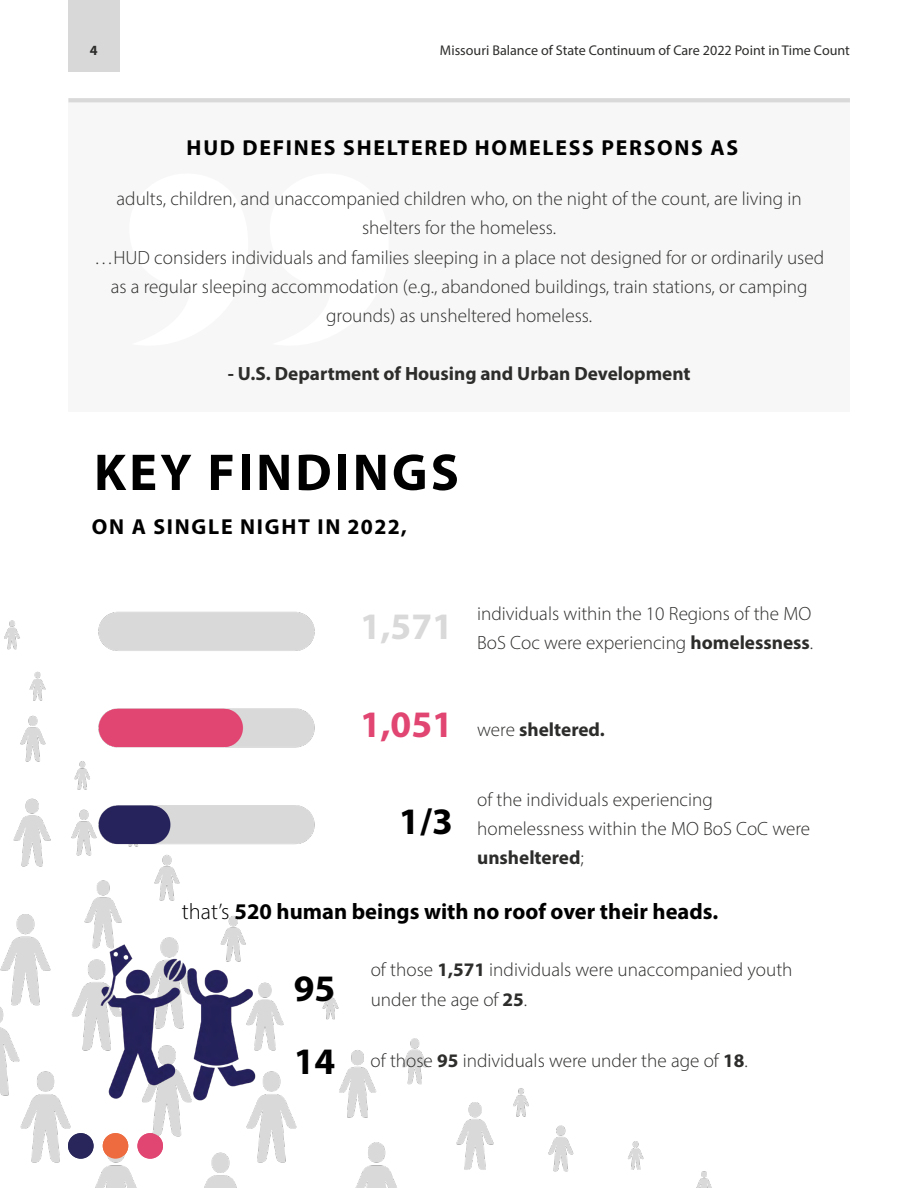
<style>
.page{position:relative;width:918px;height:1188px;background:#fff}
.page>*{position:absolute;margin:0;border:0;box-sizing:border-box;transform-origin:0 0}
.t1{font:700 52.2px "Myriad Pro";letter-spacing:.06em;color:#000}
.t2{font:700 37.5px "Myriad Pro";color:#000}
.t3{font:700 37.5px "Myriad Pro";color:#d9d9d9}
.t4{font:700 37.5px "Myriad Pro";color:#e14571}
.t5{font:700 22.5px "Myriad Pro";color:#000}
.t6{font:700 21.75px "Myriad Pro";letter-spacing:.08em;color:#000}
.t7{font:300 19.2px/29.2px "Myriad Pro";color:#2d2d2c}
.t8{font:700 19.2px "Myriad Pro";color:#2d2d2c}
.t9{font:14.1px "Myriad Pro";color:#2d2d2c}
.t10{font:700 14.1px "Myriad Pro";color:#2d2d2c}
.s1{font-weight:700}
.s2{font-weight:300}
</style>
<div class="page">
<div style="left:68px;top:0;width:51px;height:71px;background:#d8d8d8"></div>
<img style="left:0;top:620px;width:712px;height:568px">
<div style="left:68px;top:98px;width:782px;height:313px;background:#f7f7f7"></div>
<img style="left:73px;top:611px;width:267px;height:251px">
<img style="left:73px;top:942px;width:221px;height:161px">
<div style="left:68px;top:1133px;width:26px;height:26px;background:#28265a;border-radius:50%"></div>
<div style="left:103px;top:1133px;width:25px;height:26px;background:#ed6b3f;border-radius:50%"></div>
<div style="left:137px;top:1133px;width:26px;height:26px;background:#e14672;border-radius:50%"></div>
<p class="t10" style="left:90px;top:41px;width:9px">4</p>
<p class="t9" style="left:440px;top:42px;width:412px">Missouri Balance of State Continuum of Care 2022 Point in Time Count</p>
<p class="t6" style="left:187px;top:133px;width:553px">HUD DEFINES SHELTERED HOMELESS PERSONS AS</p>
<p class="t7" style="left:94px;top:184px;width:731px;text-align:center">adults, children, and unaccompanied children who, on the night of the count, are living in shelters for the homeless.<br>…HUD considers individuals and families sleeping in a place not designed for or ordinarily used as a regular sleeping accommodation (e.g., abandoned buildings, train stations, or camping grounds) as unsheltered homeless.</p>
<p class="t8" style="left:228px;top:361px;width:464px">- U.S. Department of Housing and Urban Development</p>
<h1 class="t1" style="left:94px;top:438px;width:366px">KEY FINDINGS</h1>
<p class="t6" style="left:92px;top:513px;width:316px">ON A SINGLE NIGHT IN 2022,</p>
<h2 class="t3" style="left:360px;top:602px;width:94px">1,571</h2>
<h2 class="t4" style="left:360px;top:700px;width:94px">1,051</h2>
<h2 class="t2" style="left:399px;top:797px;width:56px">1/3</h2>
<p class="t7" style="left:477px;top:598px;width:338px">individuals within the 10 Regions of the MO<br>BoS Coc were experiencing <span class="s1">homelessness</span>.</p>
<p class="t8" style="left:477px;top:717px;width:129px"><span class="s2">were</span> sheltered.</p>
<p class="t7" style="left:477px;top:785px;width:335px">of the individuals experiencing homelessness within the MO BoS CoC were <span class="s1">unsheltered</span>;</p>
<p class="t5" style="left:182px;top:897px;width:538px"><span class="s2">that’s</span> 520 human beings with no roof over their heads.</p>
<h2 class="t2" style="left:294px;top:964px;width:43px">95</h2>
<h2 class="t2" style="left:294px;top:1037px;width:43px">14</h2>
<p class="t7" style="left:371px;top:955px;width:423px">of those <span class="s1">1,571</span> individuals were unaccompanied youth under the age of <span class="s1">25</span>.</p>
<p class="t7" style="left:371px;top:1046px;width:379px">of those <span class="s1">95</span> individuals were under the age of <span class="s1">18</span>.</p>
</div>
